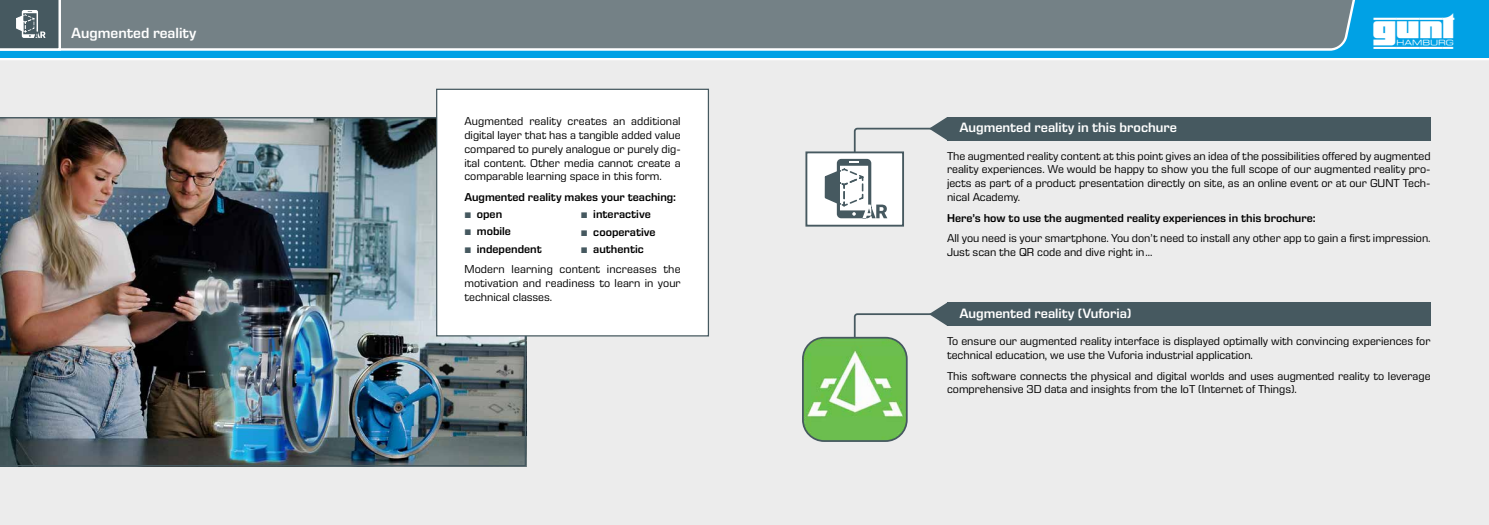
<style>
.page{position:relative;width:1489px;height:525px;background:#fff}
.page>*{position:absolute;margin:0;border:0;box-sizing:border-box;transform-origin:0 0}
.t1{font:700 49.75px "gunt 2 E Symbol";color:#fff}
.t2{font:600 15px "Eurostile Next LT Pro";color:#fff}
.t3{font:600 13.75px "Eurostile Next LT Pro";color:#fff}
.t4{font:11.62px/13.8px "Eurostile Next LT Pro";color:#000}
.t5{font:600 11.62px "Eurostile Next LT Pro";color:#000}
.s1{color:#465960}
.s2{font-weight:600}
</style>
<div class="page">
<div style="left:0;top:60px;width:1488px;height:464px;background:#ececec"></div>
<div style="left:947px;top:117px;width:483px;height:23px;background:#465960"></div>
<div style="left:947px;top:302px;width:483px;height:23px;background:#465960"></div>
<img style="left:0;top:117px;width:526px;height:349px">
<div style="left:436px;top:89px;width:273px;height:247px;background:#fff;border:1px solid #465960"></div>
<svg style="left:853px;top:302px;width:97px;height:48px;background:#d9dbdb"></svg>
<img style="left:802px;top:337px;width:104px;height:104px">
<div style="left:802px;top:336px;width:105px;height:105px;border:2px solid #465960;border-radius:21px"></div>
<div style="left:806px;top:152px;width:97px;height:73px;background:#fff"></div>
<svg style="left:823px;top:117px;width:127px;height:101px"></svg>
<div style="left:805px;top:151px;width:99px;height:75px;border:2px solid #465960"></div>
<div style="left:0;top:0;width:1488px;height:58px;background:#00a1e5"></div>
<div style="left:61px;top:0;width:1294px;height:51px;background:#748186"></div>
<svg style="left:0;top:0;width:61px;height:51px;background:#68777d"></svg>
<p class="t2" style="left:71px;top:25px;width:127px">Augmented reality</p>
<p class="t4" style="left:464px;top:114px;width:218px;text-align:justify">Augmented reality creates an additional digital layer that has a tangible added value compared to purely analogue or purely dig&shy;ital content. Other media cannot create a comparable learning space in this form.</p>
<p class="t5" style="left:464px;top:190px;width:213px">Augmented reality makes your teaching:</p>
<p class="t5" style="left:464px;top:207px;width:39px"><span class="s1">•</span> open</p>
<p class="t5" style="left:464px;top:225px;width:48px"><span class="s1">•</span> mobile</p>
<p class="t4" style="left:464px;top:238px;width:218px;line-height:20.6px"><span class="s1">•</span> <span class="s2">independent<br></span>Modern learning content increases the</p>
<p class="t4" style="left:464px;top:276px;width:218px">motivation and readiness to learn in your technical classes.</p>
<p class="t5" style="left:581px;top:208px;width:71px"><span class="s1">•</span> interactive</p>
<p class="t5" style="left:581px;top:225px;width:76px"><span class="s1">•</span> cooperative</p>
<p class="t5" style="left:581px;top:242px;width:64px"><span class="s1">•</span> authentic</p>
<h1 class="t1" style="left:1395px;top:7px;width:63px">◆■▼</h1>
<p class="t3" style="left:959px;top:120px;width:219px">Augmented reality in this brochure</p>
<p class="t4" style="left:947px;top:149px;width:485px;text-align:justify">The augmented reality content at this point gives an idea of the possibilities offered by augmented reality experiences. We would be happy to show you the full scope of our augmented reality pro&shy;jects as part of a product presentation directly on site, as an online event or at our GUNT Tech&shy;nical Academy.</p>
<p class="t5" style="left:947px;top:211px;width:370px">Here’s how to use the augmented reality experiences in this brochure:</p>
<p class="t4" style="left:947px;top:231px;width:485px">All you need is your smartphone. You don’t need to install any other app to gain a first impression.<br>Just scan the QR code and dive right in...</p>
<p class="t3" style="left:959px;top:305px;width:174px">Augmented reality (Vuforia)</p>
<p class="t4" style="left:947px;top:334px;width:485px">To ensure our augmented reality interface is displayed optimally with convincing experiences for technical education, we use the Vuforia industrial application.</p>
<p class="t4" style="left:947px;top:369px;width:485px">This software connects the physical and digital worlds and uses augmented reality to leverage comprehensive 3D data and insights from the IoT (Internet of Things).</p>
</div>
